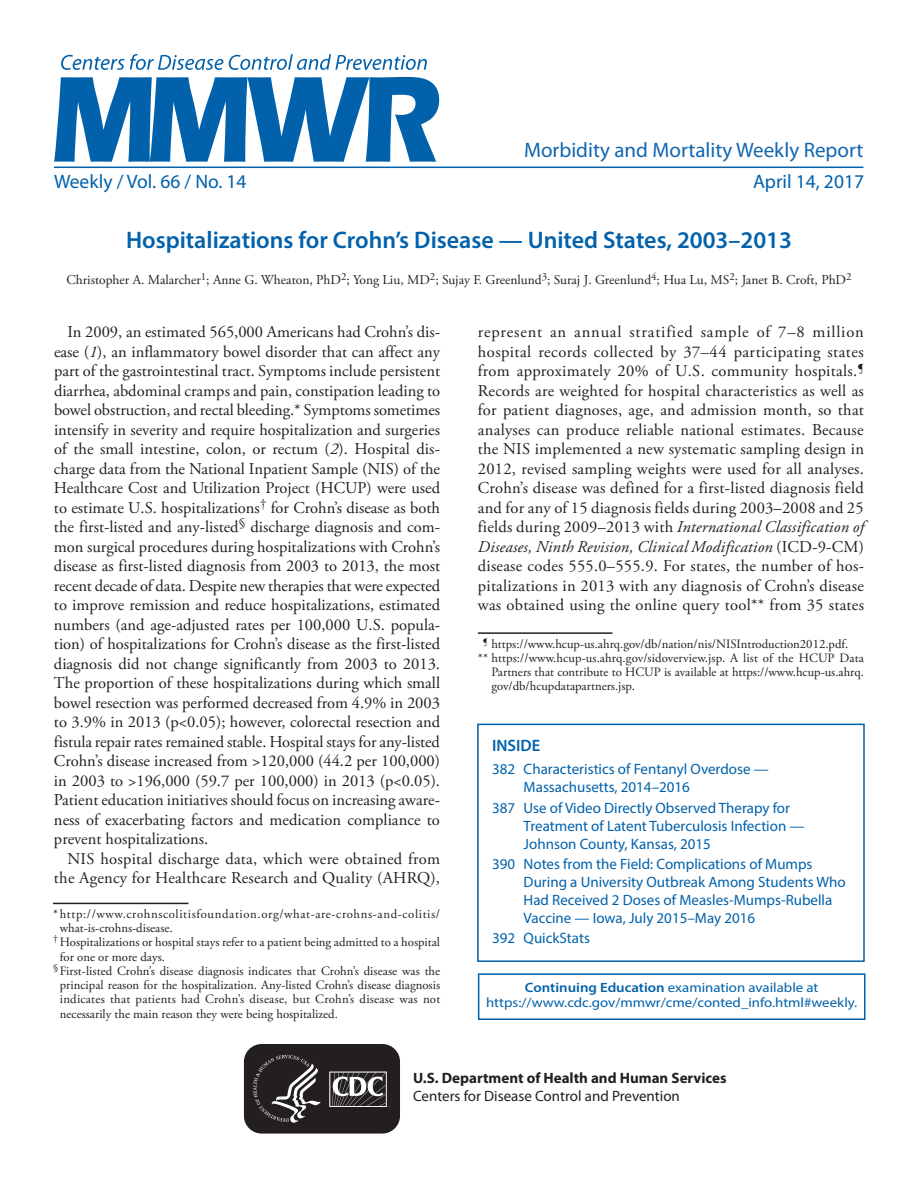
<style>
.page{position:relative;width:918px;height:1188px;background:#fff}
.page>*{position:absolute;margin:0;border:0;box-sizing:border-box;transform-origin:0 0}
.Report_Title{font:600 24px "Myriad Pro";color:#0161ab}
.t1{font:21px "Myriad Pro";color:#1167af}
.t2{font:19.5px "Myriad Pro";color:#0161ab}
.Paragraph{font:16.5px/19.5px "Adobe Garamond Pro";letter-spacing:.015em;color:#231f20;text-align:justify}
.inside{font:600 16.5px "Myriad Pro";color:#0161ab}
.toc_headline_to_999{font:15px/18px "Myriad Pro";color:#0161ab}
.t3{font:700 15px/18px "Myriad Pro";color:#231f20}
.Author_Names{font:13.5px "Adobe Garamond Pro";color:#231f20}
.ce_callout_box{font:13.5px/15px "Myriad Pro";color:#0161ab;text-align:center;scale:1.1 1}
.footnote_no_rule_tex{font:12.75px/14.2px "Adobe Garamond Pro";color:#231f20;text-align:justify}
.Footnote{font:12.75px/14.2px "Adobe Garamond Pro";letter-spacing:.05em;color:#231f20}
.footnote_w_rule_text{font:12.75px "Adobe Garamond Pro";color:#231f20}
.s1{font-style:italic}
.s2{font-weight:600}
.s3{font-weight:400}
</style>
<div class="page">
<div style="left:478px;top:973px;width:388px;height:47px;border:2px solid #0161ab"></div>
<svg style="left:243px;top:1045px;width:157px;height:89px;background:#403c3d"></svg>
<hr style="left:54px;top:167px;width:810px;height:1px;background:#0161ab">
<svg style="left:54px;top:77px;width:385px;height:85px"></svg>
<svg style="left:61px;top:54px;width:366px;height:16px"></svg>
<div style="left:477px;top:724px;width:388px;height:238px;border:2px solid #0161ab"></div>
<hr style="left:53px;top:903px;width:135px;height:1px;background:#231f20">
<hr style="left:478px;top:632px;width:134px;height:2px;background:#231f20">
<p class="t1" style="left:524px;top:137px;width:341px">Morbidity and Mortality Weekly Report</p>
<p class="t2" style="left:54px;top:169px;width:194px">Weekly / Vol. 66 / No. 14</p>
<p class="t2" style="left:753px;top:169px;width:112px">April 14, 2017</p>
<p class="Report_Title" style="left:126px;top:224px;width:667px">Hospitalizations for Crohn’s Disease — United States, 2003–2013</p>
<p class="Author_Names" style="left:66px;top:272px;width:787px">Christopher A. Malarcher<sup>1</sup>; Anne G. Wheaton, PhD<sup>2</sup>; Yong Liu, MD<sup>2</sup>; Sujay F. Greenlund<sup>3</sup>; Suraj J. Greenlund<sup>4</sup>; Hua Lu, MS<sup>2</sup>; Janet B. Croft, PhD<sup>2</sup></p>
<p class="Paragraph" style="left:54px;top:323px;width:388px;text-indent:14px">In 2009, an estimated 565,000 Americans had Crohn’s dis&shy;ease (<span class="s1">1</span>), an inflammatory bowel disorder that can affect any part of the gastrointestinal tract. Symptoms include persistent diarrhea, abdominal cramps and pain, constipation leading to bowel obstruction, and rectal bleeding.* Symptoms sometimes intensify in severity and require hospitalization and surgeries of the small intestine, colon, or rectum (<span class="s1">2</span>). Hospital dis&shy;charge data from the National Inpatient Sample (NIS) of the Healthcare Cost and Utilization Project (HCUP) were used to estimate U.S. hospitalizations<sup>†</sup> for Crohn’s disease as both the first-listed and any-listed<sup>§</sup> discharge diagnosis and com&shy;mon surgical procedures during hospitalizations with Crohn’s disease as first-listed diagnosis from 2003 to 2013, the most recent decade of data. Despite new therapies that were expected to improve remission and reduce hospitalizations, estimated numbers (and age-adjusted rates per 100,000 U.S. popula&shy;tion) of hospitalizations for Crohn’s disease as the first-listed diagnosis did not change significantly from 2003 to 2013.<br>The proportion of these hospitalizations during which small bowel resection was performed decreased from 4.9% in 2003 to 3.9% in 2013 (p&lt;0.05); however, colorectal resection and fistula repair rates remained stable. Hospital stays for any-listed Crohn’s disease increased from &gt;120,000 (44.2 per 100,000) in 2003 to &gt;196,000 (59.7 per 100,000) in 2013 (p&lt;0.05).<br>Patient education initiatives should focus on increasing aware&shy;ness of exacerbating factors and medication compliance to prevent hospitalizations.</p>
<p class="Paragraph" style="left:54px;top:849px;width:388px;text-align:right">NIS hospital discharge data, which were obtained from the Agency for Healthcare Research and Quality (AHRQ),</p>
<p class="Paragraph" style="left:478px;top:323px;width:388px">represent an annual stratified sample of 7–8 million hospital records collected by 37–44 participating states from approximately 20% of U.S. community hospitals.<sup>¶ </sup>Records are weighted for hospital characteristics as well as for patient diagnoses, age, and admission month, so that analyses can produce reliable national estimates. Because the NIS implemented a new systematic sampling design in 2012, revised sampling weights were used for all analyses.<br>Crohn’s disease was defined for a first-listed diagnosis field and for any of 15 diagnosis fields during 2003–2008 and 25 fields during 2009–2013 with <span class="s1">International Classification of Diseases, Ninth Revision, Clinical Modification</span> (ICD-9-CM) disease codes 555.0–555.9. For states, the number of hos&shy;pitalizations in 2013 with any diagnosis of Crohn’s disease was obtained using the online query tool** from 35 states</p>
<p class="footnote_w_rule_text" style="left:483px;top:636px;width:367px"><sup>¶</sup> https://www.hcup-us.ahrq.gov/db/nation/nis/NISIntroduction2012.pdf.</p>
<p class="footnote_no_rule_tex" style="left:491px;top:651px;width:374px;text-indent:-13px">** https://www.hcup-us.ahrq.gov/sidoverview.jsp. A list of the HCUP Data Partners that contribute to HCUP is available at https://www.hcup-us.ahrq. gov/db/hcupdatapartners.jsp.</p>
<h1 class="inside" style="left:492px;top:735px;width:50px">INSIDE</h1>
<p class="toc_headline_to_999" style="left:524px;top:760px;width:247px;text-indent:-32px">382 Characteristics of Fentanyl Overdose —<br>Massachusetts, 2014–2016</p>
<p class="toc_headline_to_999" style="left:524px;top:798px;width:282px;text-indent:-32px">387 Use of Video Directly Observed Therapy for<br>Treatment of Latent Tuberculosis Infection —<br>Johnson County, Kansas, 2015</p>
<p class="toc_headline_to_999" style="left:524px;top:854px;width:324px;text-indent:-31px">390 Notes from the Field: Complications of Mumps During a University Outbreak Among Students Who Had Received 2 Doses of Measles-Mumps-Rubella Vaccine — Iowa, July 2015–May 2016</p>
<p class="toc_headline_to_999" style="left:492px;top:929px;width:99px">392 QuickStats</p>
<p class="Footnote" style="left:60px;top:907px;width:382px;text-indent:-7px">*http://www.crohnscolitisfoundation.org/what-are-crohns-and-colitis/ what-is-crohns-disease.</p>
<p class="footnote_no_rule_tex" style="left:60px;top:936px;width:382px;text-indent:-7px"><sup>†</sup> Hospitalizations or hospital stays refer to a patient being admitted to a hospital for one or more days.</p>
<p class="footnote_no_rule_tex" style="left:60px;top:964px;width:382px;text-indent:-7px"><sup>§</sup>First-listed Crohn’s disease diagnosis indicates that Crohn’s disease was the principal reason for the hospitalization. Any-listed Crohn’s disease diagnosis indicates that patients had Crohn’s disease, but Crohn’s disease was not necessarily the main reason they were being hospitalized.</p>
<p class="ce_callout_box" style="left:486px;top:980px;width:339px"><span class="s2">Continuing Education</span> examination available at https://www.cdc.gov/mmwr/cme/conted_info.html#weekly.</p>
<p class="t3" style="left:413px;top:1069px;width:315px">U.S. Department of Health and Human Services<br><span class="s3">Centers for Disease Control and Prevention</span></p>
</div>
